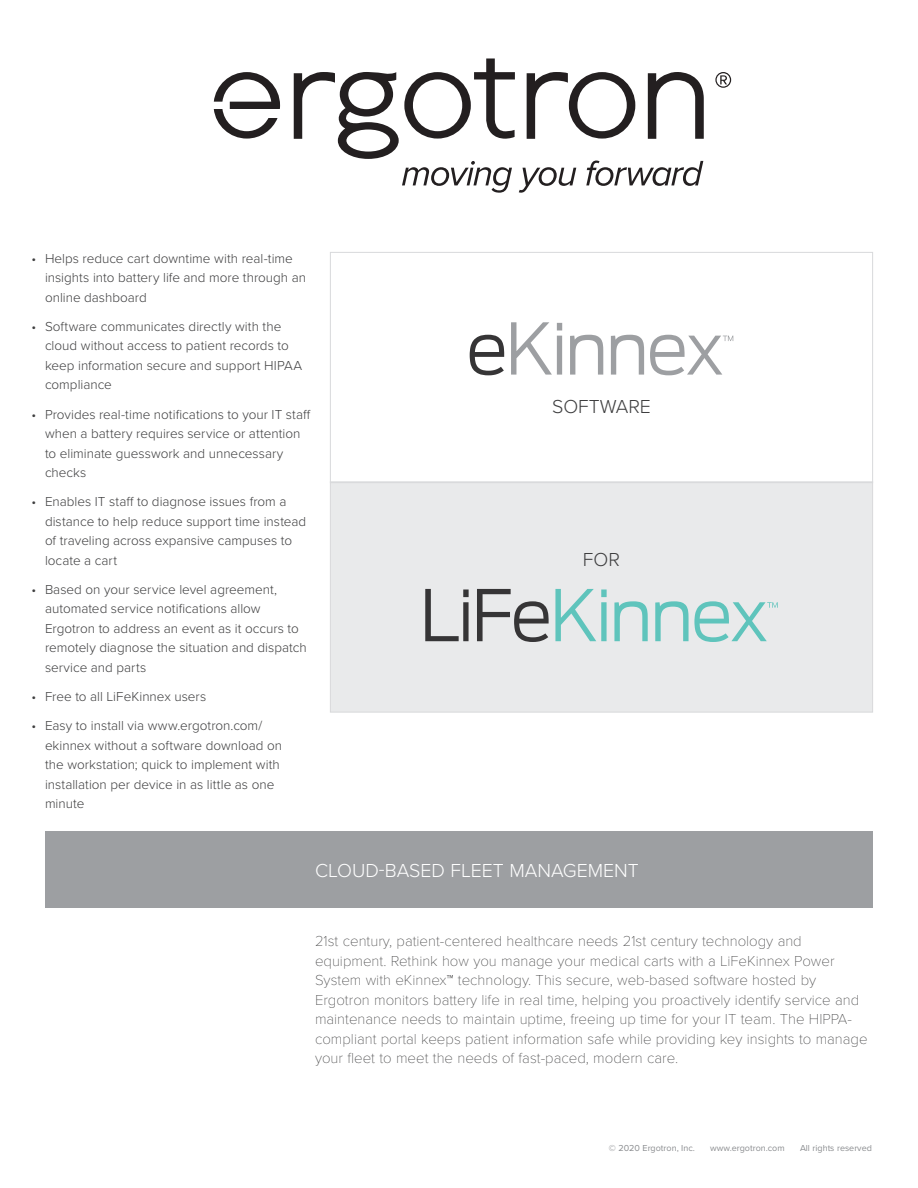
<style>
.page{position:relative;width:918px;height:1188px;background:#fff}
.page>*{position:absolute;margin:0;border:0;box-sizing:border-box;transform-origin:0 0}
.t1{font:300 19.5px "Proxima Nova";color:#fff}
.t2{font:300 19.5px "Proxima Nova";color:#3e3e3f}
.t3{font:100 15px/19.5px "Proxima Nova T";color:#3e3e3f}
.t4{font:300 13.5px/19.5px "Proxima Nova";color:#3e3e3f}
.t5{font:9px "Proxima Nova";color:#8a8c8f}
</style>
<div class="page">
<div style="left:330px;top:482px;width:543px;height:230px;background:#e9eaeb;border:1px solid #d8d9db"></div>
<svg style="left:715px;top:72px;width:16px;height:16px"></svg>
<svg style="left:214px;top:72px;width:66px;height:67px"></svg>
<svg style="left:294px;top:58px;width:410px;height:135px"></svg>
<div style="left:330px;top:252px;width:543px;height:231px;border:1px solid #d8d9db"></div>
<svg style="left:511px;top:322px;width:222px;height:53px"></svg>
<svg style="left:470px;top:335px;width:34px;height:40px"></svg>
<svg style="left:555px;top:589px;width:223px;height:53px"></svg>
<svg style="left:425px;top:589px;width:124px;height:53px"></svg>
<div style="left:45px;top:831px;width:828px;height:77px;background:#9d9fa2"></div>
<p class="t4" style="left:45px;top:248px;width:263px;text-indent:-14px">• Helps reduce cart downtime with real-time insights into battery life and more through an online dashboard</p>
<p class="t4" style="left:45px;top:316px;width:259px;text-indent:-14px">• Software communicates directly with the cloud without access to patient records to keep information secure and support HIPAA compliance</p>
<p class="t4" style="left:45px;top:404px;width:267px;text-indent:-14px">• Provides real-time notifications to your IT staff when a battery requires service or attention to eliminate guesswork and unnecessary checks</p>
<p class="t4" style="left:45px;top:491px;width:263px;text-indent:-14px">• Enables IT staff to diagnose issues from a distance to help reduce support time instead of traveling across expansive campuses to locate a cart</p>
<p class="t4" style="left:45px;top:579px;width:263px;text-indent:-14px">• Based on your service level agreement, automated service notifications allow Ergotron to address an event as it occurs to remotely diagnose the situation and dispatch service and parts</p>
<p class="t4" style="left:32px;top:686px;width:176px">• Free to all LiFeKinnex users</p>
<p class="t4" style="left:45px;top:715px;width:239px;text-indent:-14px">• Easy to install via www.ergotron.com/ ekinnex without a software download on the workstation; quick to implement with installation per device in as little as one minute</p>
<h1 class="t2" style="left:552px;top:392px;width:100px">SOFTWARE</h1>
<h1 class="t2" style="left:583px;top:545px;width:39px">FOR</h1>
<h1 class="t1" style="left:315px;top:856px;width:325px">CLOUD-BASED FLEET MANAGEMENT</h1>
<p class="t3" style="left:315px;top:931px;width:554px">21st century, patient-centered healthcare needs 21st century technology and equipment. Rethink how you manage your medical carts with a LiFeKinnex Power System with eKinnex™ technology. This secure, web-based software hosted by Ergotron monitors battery life in real time, helping you proactively identify service and maintenance needs to maintain uptime, freeing up time for your IT team. The HIPPA&shy;compliant portal keeps patient information safe while providing key insights to manage your fleet to meet the needs of fast-paced, modern care.</p>
<p class="t5" style="left:609px;top:1141px;width:88px">© 2020 Ergotron, Inc.</p>
<p class="t5" style="left:710px;top:1141px;width:76px">www.ergotron.com</p>
<p class="t5" style="left:800px;top:1141px;width:73px">All rights reserved</p>
</div>
